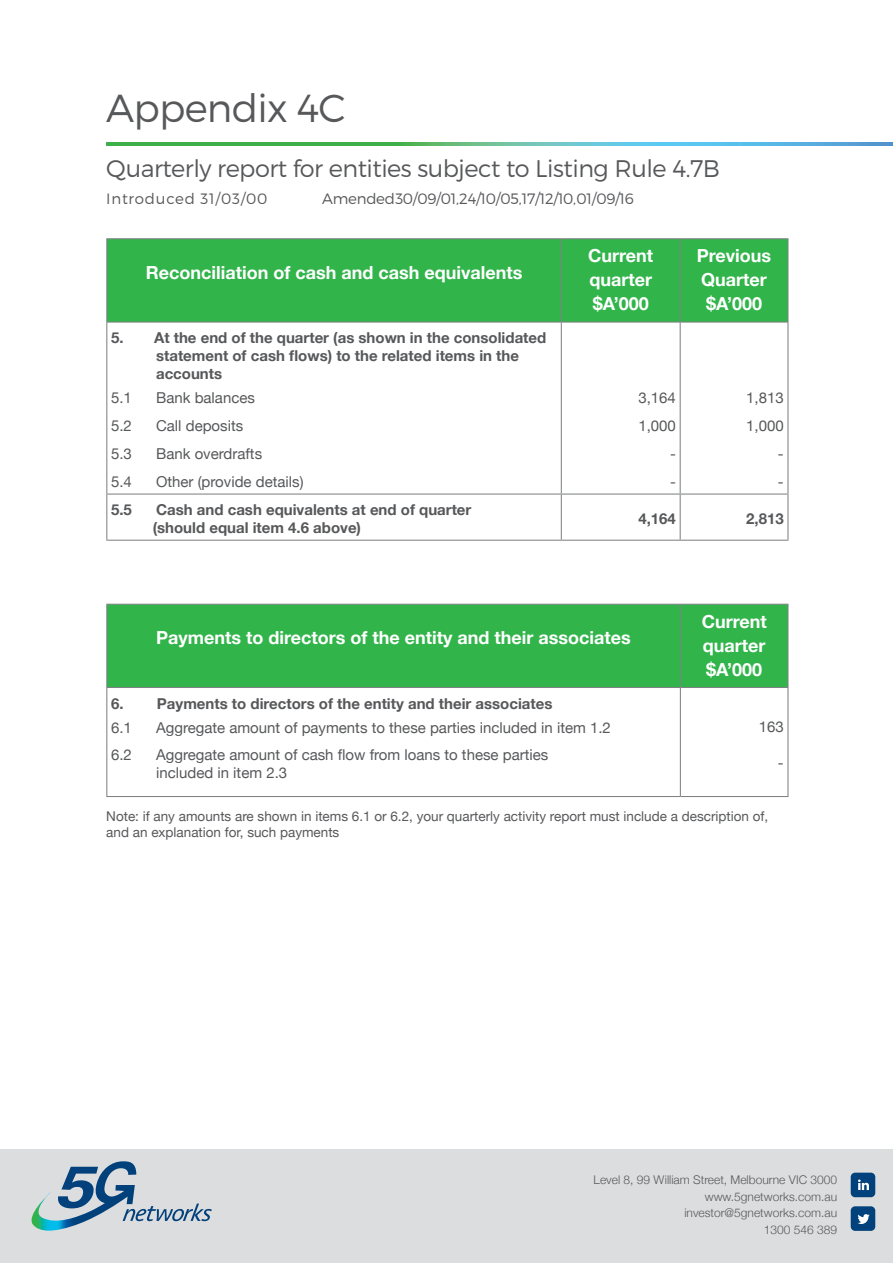
<style>
.page{position:relative;width:893px;height:1263px;background:#fff}
.page>*{position:absolute;margin:0;border:0;box-sizing:border-box;transform-origin:0 0}
.t1{font:300 39px "Montserrat";letter-spacing:-.02em;color:#57585a}
.t2{font:300 24px "Montserrat";letter-spacing:-.02em;color:#57585a}
.t3{font:700 18px/24px "Helvetica Neue";color:#fff}
.Table_Tabbing{font:700 15px/18px "Helvetica Neue";color:#57585a}
.Table_Tabbing-2{font:15px/18px "Helvetica Neue";color:#57585a}
.t4{font:300 15px "Montserrat";letter-spacing:-.015em;color:#57585a}
.Table_Numbers{font:15px "Helvetica Neue";color:#57585a}
.t5{font:300 15px "Montserrat";letter-spacing:.05em;color:#57585a}
.Table_Numbers-2{font:700 15px "Helvetica Neue";color:#57585a}
.Notes_2{font:13.5px "Helvetica Neue";color:#57585a}
.t6{font:300 12px/16.5px "Helvetica Neue";color:#58595b;text-align:right}
</style>
<div class="page">
<div style="left:0;top:1150px;width:893px;height:113px;background:#dcddde"></div>
<img style="left:31px;top:1161px;width:105px;height:69px">
<svg style="left:123px;top:1203px;width:89px;height:18px"></svg>
<div style="left:851px;top:1173px;width:24px;height:24px;background:#01427c;border-radius:4px"></div>
<svg style="left:858px;top:1179px;width:11px;height:11px"></svg>
<div style="left:851px;top:1206px;width:24px;height:25px;background:#01427c;border-radius:4px"></div>
<svg style="left:858px;top:1214px;width:12px;height:10px"></svg>
<svg style="left:106px;top:142px;width:787px;height:3px;background:#53b798"></svg>
<div style="left:107px;top:239px;width:680px;height:83px;background:#31b44a"></div>
<hr style="left:561px;top:493px;width:119px;height:2px;background:#808285">
<hr style="left:680px;top:493px;width:108px;height:2px;background:#808285">
<hr style="left:106px;top:322px;width:1px;height:88px;background:#808285">
<hr style="left:561px;top:322px;width:1px;height:88px;background:#808285">
<hr style="left:680px;top:322px;width:1px;height:88px;background:#808285">
<hr style="left:787px;top:322px;width:1px;height:88px;background:#808285">
<svg style="left:106px;top:410px;width:1px;height:83px"></svg>
<svg style="left:561px;top:410px;width:1px;height:83px"></svg>
<svg style="left:680px;top:410px;width:1px;height:83px"></svg>
<svg style="left:787px;top:410px;width:1px;height:83px"></svg>
<hr style="left:680px;top:495px;width:1px;height:45px;background:#808285">
<hr style="left:787px;top:495px;width:1px;height:45px;background:#808285">
<hr style="left:561px;top:540px;width:119px;height:1px;background:#808285">
<hr style="left:680px;top:540px;width:108px;height:1px;background:#808285">
<hr style="left:106px;top:493px;width:455px;height:2px;background:#808285">
<hr style="left:106px;top:495px;width:1px;height:45px;background:#808285">
<hr style="left:561px;top:495px;width:1px;height:45px;background:#808285">
<hr style="left:106px;top:540px;width:455px;height:1px;background:#808285">
<hr style="left:106px;top:238px;width:455px;height:1px;background:#808285">
<hr style="left:561px;top:238px;width:119px;height:1px;background:#808285">
<hr style="left:680px;top:238px;width:108px;height:1px;background:#808285">
<hr style="left:106px;top:322px;width:455px;height:1px;background:#808285">
<hr style="left:561px;top:322px;width:119px;height:1px;background:#808285">
<hr style="left:680px;top:322px;width:108px;height:1px;background:#808285">
<hr style="left:106px;top:239px;width:1px;height:83px;background:#808285">
<hr style="left:561px;top:239px;width:1px;height:83px;background:#808285">
<hr style="left:680px;top:239px;width:1px;height:83px;background:#808285">
<hr style="left:787px;top:239px;width:1px;height:83px;background:#808285">
<div style="left:107px;top:605px;width:680px;height:82px;background:#31b44a"></div>
<hr style="left:680px;top:688px;width:1px;height:108px;background:#808285">
<hr style="left:106px;top:688px;width:1px;height:108px;background:#808285">
<hr style="left:787px;top:688px;width:1px;height:108px;background:#808285">
<hr style="left:106px;top:796px;width:574px;height:1px;background:#808285">
<hr style="left:680px;top:796px;width:108px;height:1px;background:#808285">
<hr style="left:106px;top:604px;width:574px;height:1px;background:#808285">
<hr style="left:680px;top:604px;width:108px;height:1px;background:#808285">
<hr style="left:106px;top:687px;width:574px;height:1px;background:#808285">
<hr style="left:680px;top:687px;width:108px;height:1px;background:#808285">
<hr style="left:106px;top:604px;width:1px;height:83px;background:#808285">
<hr style="left:680px;top:604px;width:1px;height:83px;background:#808285">
<hr style="left:787px;top:604px;width:1px;height:83px;background:#808285">
<h1 class="t1" style="left:106px;top:85px;width:241px">Appendix 4C</h1>
<h2 class="t2" style="left:106px;top:154px;width:615px">Quarterly report for entities subject to Listing Rule 4.7B</h2>
<p class="t5" style="left:106px;top:189px;width:163px">Introduced 31/03/00</p>
<p class="t4" style="left:322px;top:189px;width:313px">Amended 30/09/01, 24/10/05, 17/12/10, 01/09/16</p>
<p class="t3" style="left:146px;top:261px;width:378px">Reconciliation of cash and cash equivalents</p>
<p class="t3" style="left:588px;top:244px;width:67px;text-align:justify">Current quarter $A’000</p>
<p class="t3" style="left:697px;top:244px;width:76px">Previous<br>Quarter $A’000</p>
<p class="Table_Tabbing" style="left:156px;top:329px;width:392px;text-indent:-45px">5. At the end of the quarter (as shown in the consolidated statement of cash flows) to the related items in the accounts</p>
<p class="Table_Tabbing-2" style="left:111px;top:390px;width:22px">5.1</p>
<p class="Table_Tabbing-2" style="left:156px;top:390px;width:100px">Bank balances</p>
<p class="Table_Numbers" style="left:638px;top:387px;width:39px">3,164</p>
<p class="Table_Numbers" style="left:746px;top:387px;width:39px">1,813</p>
<p class="Table_Tabbing-2" style="left:111px;top:418px;width:22px">5.2</p>
<p class="Table_Tabbing-2" style="left:156px;top:418px;width:89px">Call deposits</p>
<p class="Table_Numbers" style="left:638px;top:415px;width:39px">1,000</p>
<p class="Table_Numbers" style="left:746px;top:415px;width:39px">1,000</p>
<p class="Table_Tabbing-2" style="left:111px;top:446px;width:22px">5.3</p>
<p class="Table_Tabbing-2" style="left:156px;top:446px;width:108px">Bank overdrafts</p>
<p class="Table_Numbers" style="left:670px;top:443px;width:7px">-</p>
<p class="Table_Numbers" style="left:778px;top:443px;width:7px">-</p>
<p class="Table_Tabbing-2" style="left:111px;top:474px;width:22px">5.4</p>
<p class="Table_Tabbing-2" style="left:156px;top:474px;width:149px">Other (provide details)</p>
<p class="Table_Numbers" style="left:670px;top:471px;width:7px">-</p>
<p class="Table_Numbers" style="left:778px;top:471px;width:7px">-</p>
<p class="Table_Tabbing" style="left:111px;top:501px;width:22px">5.5</p>
<p class="Table_Tabbing" style="left:156px;top:501px;width:317px">Cash and cash equivalents at end of quarter</p>
<p class="Table_Tabbing" style="left:153px;top:519px;width:210px">(should equal item 4.6 above)</p>
<p class="Table_Numbers-2" style="left:638px;top:507px;width:39px">4,164</p>
<p class="Table_Numbers-2" style="left:746px;top:507px;width:39px">2,813</p>
<p class="t3" style="left:156px;top:626px;width:476px">Payments to directors of the entity and their associates</p>
<p class="Table_Tabbing" style="left:111px;top:695px;width:443px">6. Payments to directors of the entity and their associates</p>
<p class="Table_Tabbing-2" style="left:111px;top:719px;width:22px">6.1</p>
<p class="Table_Tabbing-2" style="left:156px;top:719px;width:456px">Aggregate amount of payments to these parties included in item 1.2</p>
<p class="Table_Tabbing-2" style="left:111px;top:746px;width:22px">6.2</p>
<p class="Table_Tabbing-2" style="left:156px;top:746px;width:394px">Aggregate amount of cash flow from loans to these parties included in item 2.3</p>
<p class="t3" style="left:702px;top:610px;width:67px">Current quarter</p>
<p class="t3" style="left:706px;top:658px;width:58px">$A’000</p>
<p class="Table_Numbers" style="left:759px;top:716px;width:27px">163</p>
<p class="Table_Numbers" style="left:778px;top:752px;width:7px">-</p>
<p class="Notes_2" style="left:106px;top:807px;width:663px">Note: if any amounts are shown in items 6.1 or 6.2, your quarterly activity report must include a description of,</p>
<p class="Notes_2" style="left:106px;top:823px;width:235px">and an explanation for, such payments</p>
<p class="t6" style="left:594px;top:1171px;width:245px">Level 8, 99 William Street, Melbourne VIC 3000 www.5gnetworks.com.au investor@5gnetworks.com.au<br>1300 546 389</p>
</div>
